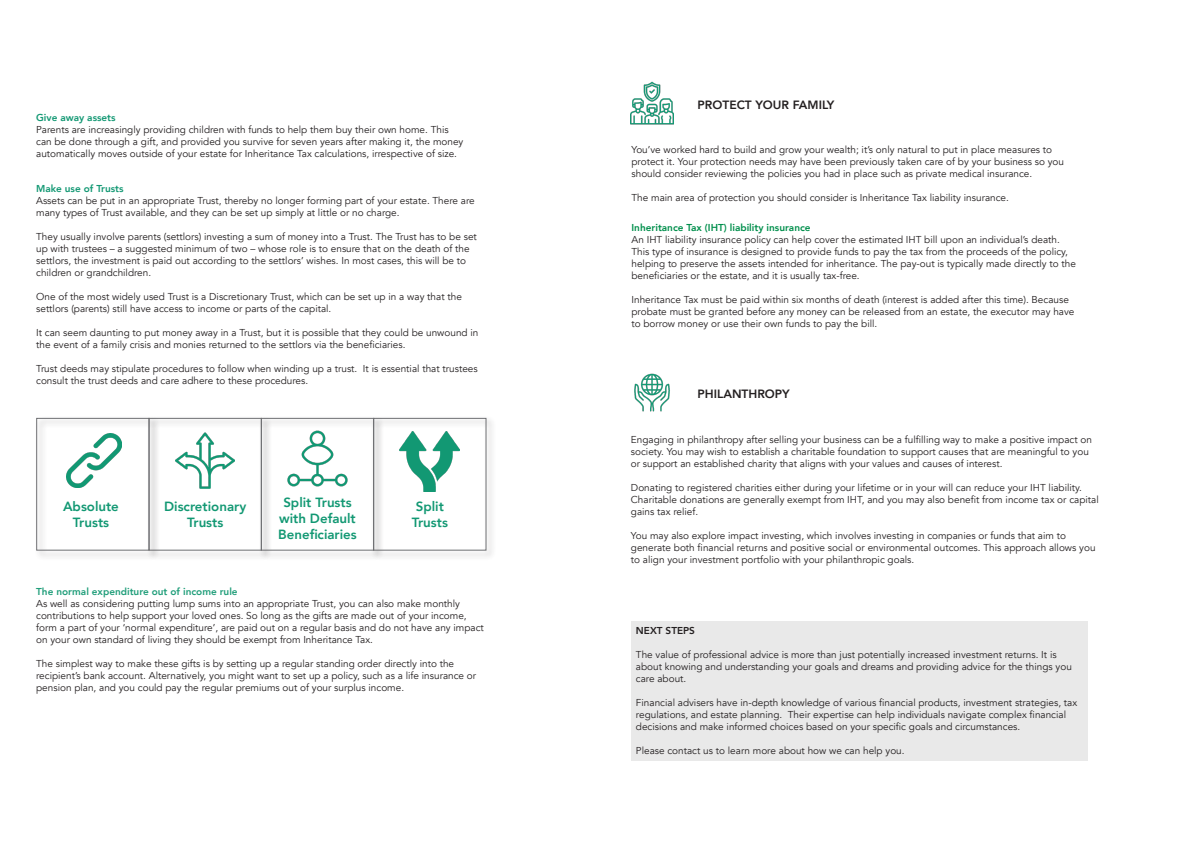
<style>
.page{position:relative;width:1191px;height:842px;background:#fff}
.page>*{position:absolute;margin:0;border:0;box-sizing:border-box;transform-origin:0 0}
.Paragraph_Style_2{font:800 13.3px/16px "Avenir";color:#129873;text-align:center}
.t1{font:800 12px "Avenir";color:#231f20}
.Paragraph_Style_2-2{font:10px/12px "Avenir";color:#231f20}
.Paragraph_Style_2-3{font:800 10px "Avenir";color:#231f20}
.s1{font-weight:800;color:#129873}
.s2{font-weight:800;color:#209e7a}
.s3{font-weight:800;color:#008f4c}
</style>
<div class="page">
<div style="left:631px;top:621px;width:457px;height:139px;background:#e9e9e9"></div>
<img style="left:631px;top:82px;width:42px;height:42px">
<img style="left:634px;top:373px;width:36px;height:39px">
<div style="left:371px;top:416px;width:125px;height:145px;background:#231f20;opacity:.44"></div>
<div style="left:373px;top:418px;width:113px;height:133px;border:1px solid #6f7073"></div>
<div style="left:259px;top:416px;width:125px;height:145px;background:#231f20;opacity:.44"></div>
<div style="left:261px;top:418px;width:113px;height:133px;border:1px solid #6f7073"></div>
<div style="left:146px;top:416px;width:126px;height:145px;background:#231f20;opacity:.44"></div>
<div style="left:148px;top:418px;width:114px;height:133px;border:1px solid #6f7073"></div>
<div style="left:34px;top:416px;width:125px;height:145px;background:#231f20;opacity:.44"></div>
<div style="left:36px;top:418px;width:114px;height:133px;border:1px solid #6f7073"></div>
<img style="left:400px;top:431px;width:60px;height:60px">
<p class="Paragraph_Style_2-2" style="left:36px;top:112px;width:429px"><span class="s1">Give away assets<br></span>Parents are increasingly providing children with funds to help them buy their own home. This can be done through a gift, and provided you survive for seven years after making it, the money automatically moves outside of your estate for Inheritance Tax calculations, irrespective of size.</p>
<p class="Paragraph_Style_2-2" style="left:36px;top:183px;width:440px"><span class="s1">Make use of Trusts<br></span>Assets can be put in an appropriate Trust, thereby no longer forming part of your estate. There are many types of Trust available, and they can be set up simply at little or no charge.</p>
<p class="Paragraph_Style_2-2" style="left:36px;top:231px;width:442px">They usually involve parents (settlors) investing a sum of money into a Trust. The Trust has to be set up with trustees – a suggested minimum of two – whose role is to ensure that on the death of the settlors, the investment is paid out according to the settlors’ wishes. In most cases, this will be to children or grandchildren.</p>
<p class="Paragraph_Style_2-2" style="left:36px;top:291px;width:427px">One of the most widely used Trust is a Discretionary Trust, which can be set up in a way that the settlors (parents) still have access to income or parts of the capital.</p>
<p class="Paragraph_Style_2-2" style="left:36px;top:327px;width:444px">It can seem daunting to put money away in a Trust, but it is possible that they could be unwound in the event of a family crisis and monies returned to the settlors via the beneficiaries.</p>
<p class="Paragraph_Style_2-2" style="left:36px;top:363px;width:443px">Trust deeds may stipulate procedures to follow when winding up a trust. It is essential that trustees consult the trust deeds and care adhere to these procedures.</p>
<p class="Paragraph_Style_2" style="left:63px;top:498px;width:57px">Absolute<br>Trusts</p>
<p class="Paragraph_Style_2" style="left:278px;top:494px;width:80px">Split Trusts with Default<br>Beneficiaries</p>
<p class="Paragraph_Style_2" style="left:164px;top:498px;width:84px">Discretionary<br>Trusts</p>
<p class="Paragraph_Style_2" style="left:412px;top:498px;width:38px">Split<br>Trusts</p>
<p class="Paragraph_Style_2-2" style="left:36px;top:586px;width:449px"><span class="s2">The normal expenditure out of income rule<br></span>As well as considering putting lump sums into an appropriate Trust, you can also make monthly contributions to help support your loved ones. So long as the gifts are made out of your income, form a part of your ‘normal expenditure’, are paid out on a regular basis and do not have any impact on your own standard of living they should be exempt from Inheritance Tax.</p>
<p class="Paragraph_Style_2-2" style="left:36px;top:658px;width:441px">The simplest way to make these gifts is by setting up a regular standing order directly into the recipient’s bank account. Alternatively, you might want to set up a policy, such as a life insurance or pension plan, and you could pay the regular premiums out of your surplus income.</p>
<p class="t1" style="left:697px;top:96px;width:138px">PROTECT YOUR FAMILY</p>
<p class="Paragraph_Style_2-2" style="left:631px;top:144px;width:434px">You’ve worked hard to build and grow your wealth; it’s only natural to put in place measures to protect it. Your protection needs may have been previously taken care of by your business so you should consider reviewing the policies you had in place such as private medical insurance.</p>
<p class="Paragraph_Style_2-2" style="left:631px;top:192px;width:379px">The main area of protection you should consider is Inheritance Tax liability insurance.</p>
<p class="Paragraph_Style_2-2" style="left:631px;top:222px;width:446px"><span class="s3">Inheritance Tax (IHT) liability insurance<br></span>An IHT liability insurance policy can help cover the estimated IHT bill upon an individual’s death.<br>This type of insurance is designed to provide funds to pay the tax from the proceeds of the policy, helping to preserve the assets intended for inheritance. The pay-out is typically made directly to the beneficiaries or the estate, and it is usually tax-free.</p>
<p class="Paragraph_Style_2-2" style="left:631px;top:294px;width:444px">Inheritance Tax must be paid within six months of death (interest is added after this time). Because probate must be granted before any money can be released from an estate, the executor may have to borrow money or use their own funds to pay the bill.</p>
<p class="t1" style="left:697px;top:385px;width:94px">PHILANTHROPY</p>
<p class="Paragraph_Style_2-2" style="left:631px;top:434px;width:462px">Engaging in philanthropy after selling your business can be a fulfilling way to make a positive impact on society. You may wish to establish a charitable foundation to support causes that are meaningful to you or support an established charity that aligns with your values and causes of interest.</p>
<p class="Paragraph_Style_2-2" style="left:631px;top:482px;width:469px">Donating to registered charities either during your lifetime or in your will can reduce your IHT liability.<br>Charitable donations are generally exempt from IHT, and you may also benefit from income tax or capital gains tax relief.</p>
<p class="Paragraph_Style_2-2" style="left:631px;top:530px;width:466px">You may also explore impact investing, which involves investing in companies or funds that aim to generate both financial returns and positive social or environmental outcomes. This approach allows you to align your investment portfolio with your philanthropic goals.</p>
<p class="Paragraph_Style_2-3" style="left:636px;top:623px;width:61px">NEXT STEPS</p>
<p class="Paragraph_Style_2-2" style="left:636px;top:649px;width:437px">The value of professional advice is more than just potentially increased investment returns. It is about knowing and understanding your goals and dreams and providing advice for the things you care about.</p>
<p class="Paragraph_Style_2-2" style="left:636px;top:697px;width:443px">Financial advisers have in-depth knowledge of various financial products, investment strategies, tax regulations, and estate planning. Their expertise can help individuals navigate complex financial decisions and make informed choices based on your specific goals and circumstances.</p>
<p class="Paragraph_Style_2-2" style="left:636px;top:745px;width:270px">Please contact us to learn more about how we can help you.</p>
</div>
